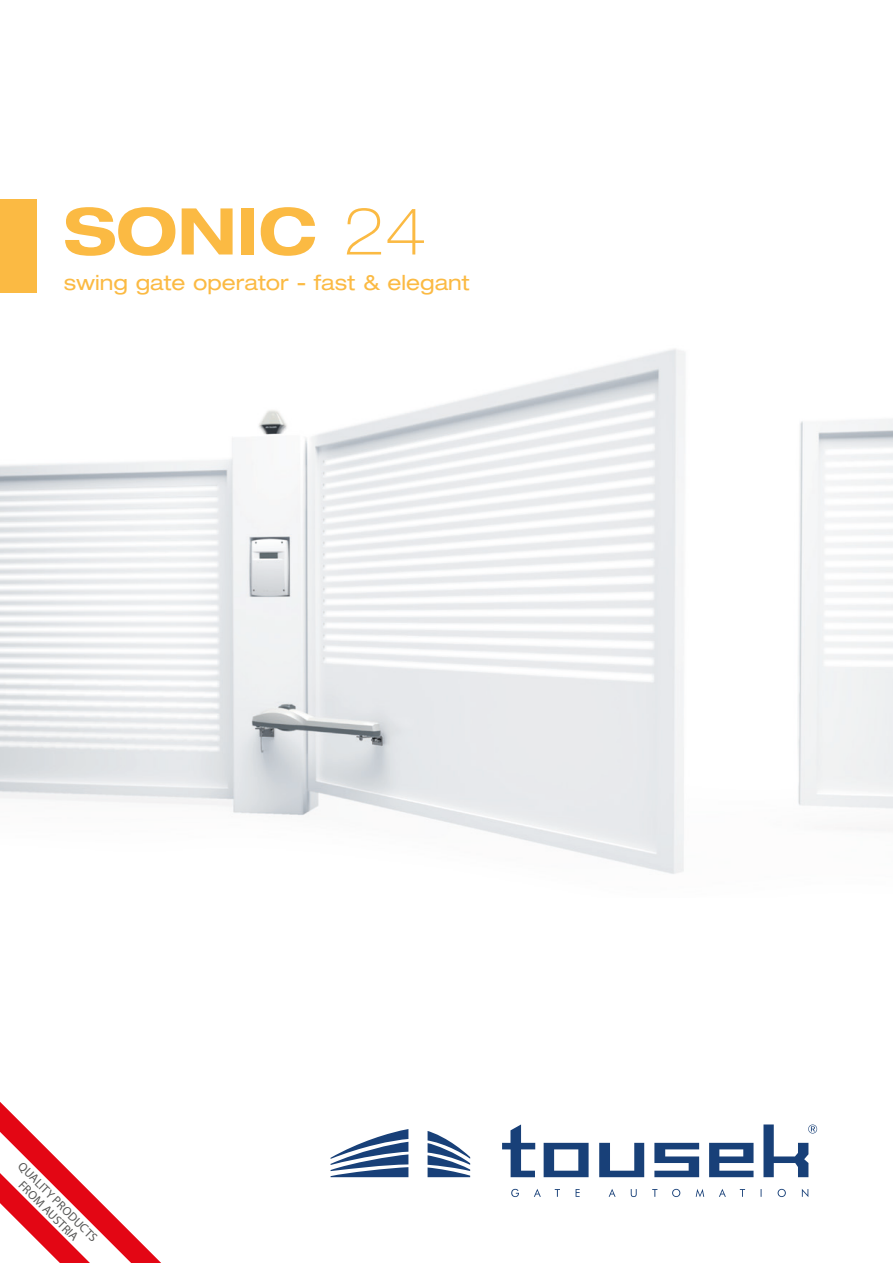
<style>
.page{position:relative;width:893px;height:1263px;background:#fff}
.page>*{position:absolute;margin:0;border:0;box-sizing:border-box;transform-origin:0 0}
.t1{font:700 expanded 64.5px "Helvetica Neue LT Pro";color:#fbba43}
.t2{font:expanded 21px "Helvetica Neue LT Pro";color:#fbba43}
.t3{font:12.3px/13.2px "Myriad Pro";color:#575756;text-align:center}
.s1{font-weight:100}
</style>
<div class="page">
<svg style="left:502px;top:1124px;width:33px;height:53px"></svg>
<svg style="left:544px;top:1143px;width:45px;height:34px"></svg>
<svg style="left:599px;top:1143px;width:45px;height:34px"></svg>
<svg style="left:654px;top:1143px;width:45px;height:34px"></svg>
<svg style="left:709px;top:1143px;width:44px;height:34px"></svg>
<svg style="left:511px;top:1189px;width:297px;height:8px"></svg>
<svg style="left:763px;top:1124px;width:54px;height:53px"></svg>
<svg style="left:331px;top:1129px;width:139px;height:48px"></svg>
<svg style="left:0;top:1102px;width:161px;height:161px"></svg>
<img style="left:0;top:349px;width:893px;height:525px">
<div style="left:0;top:199px;width:37px;height:93px;background:#fbba43"></div>
<h1 class="t1" style="left:64px;top:191px;width:364px">SONIC <span class="s1">24</span></h1>
<p class="t2" style="left:64px;top:270px;width:407px">swing gate operator - fast &amp; elegant</p>
<p class="t3" style="left:25px;top:1159px;width:108px;rotate:45deg">QUALITY PRODUCTS<br>FROM AUSTRIA</p>
</div>
